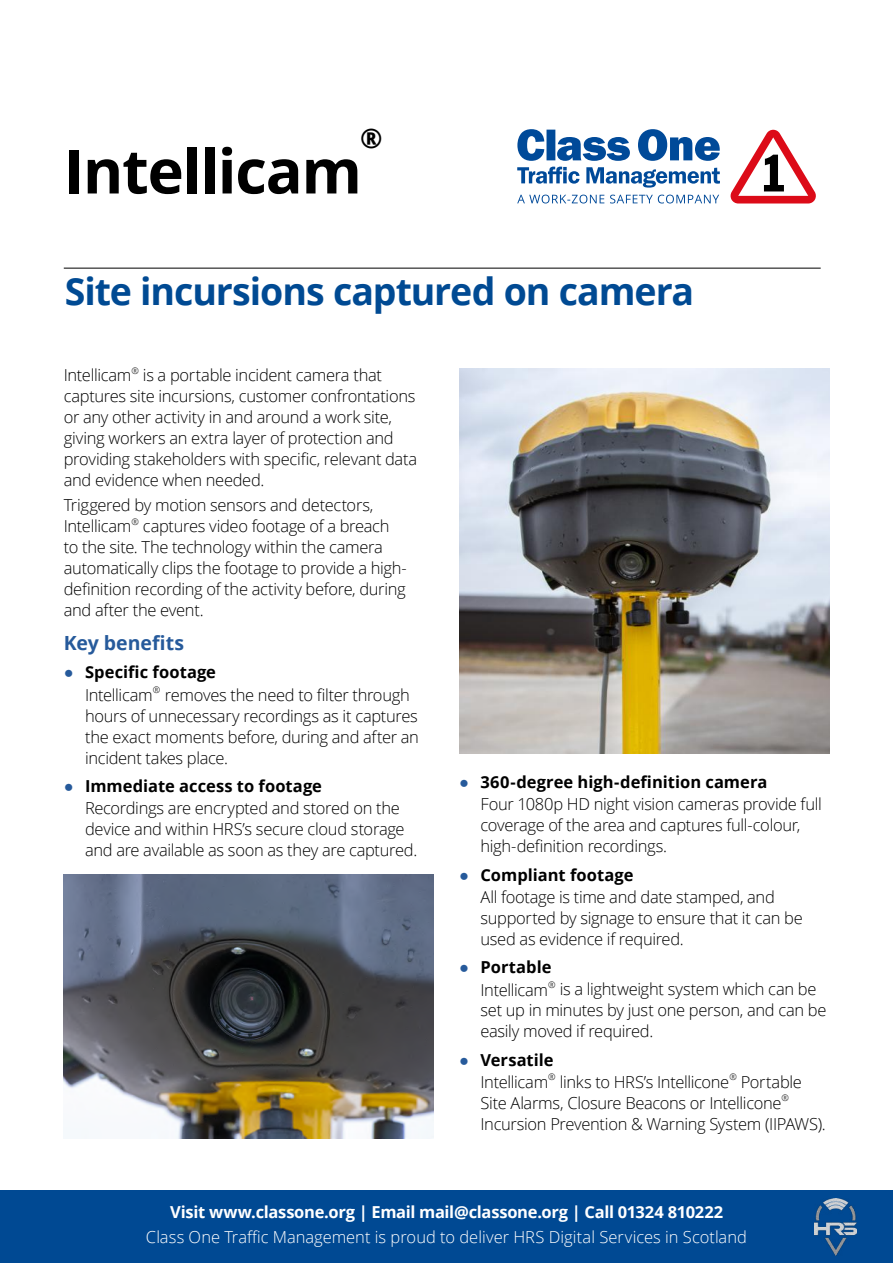
<style>
.page{position:relative;width:893px;height:1263px;background:#fff}
.page>*{position:absolute;margin:0;border:0;box-sizing:border-box;transform-origin:0 0}
.t1{font:700 61.5px "Open Sans";letter-spacing:-.02em;color:#000}
.t2{font:700 37.5px "Open Sans";letter-spacing:-.03em;color:#004a93}
.t3{font:700 27px "Open Sans";color:#000}
.t4{font:700 19.5px "Open Sans";color:#265a9b}
.t5{font:300 16.5px/21px "Open Sans";letter-spacing:-.02em;color:#000}
.t6{font:300 16.5px "Open Sans";color:#fff}
.t7{font:700 16.5px "Open Sans";letter-spacing:-.015em;color:#fff}
.t8{font:700 16.5px/22.2px "Open Sans";letter-spacing:.005em;color:#000}
.t9{font:300 9px "Open Sans";color:#000}
.s1{font-family:"Arial Narrow";font-weight:400;color:#265a9b}
.s2{font-weight:300}
.s3{font-weight:700}
</style>
<div class="page">
<hr style="left:64px;top:268px;width:757px;height:1px;background:#000">
<div style="left:0;top:1191px;width:893px;height:72px;background:#004993"></div>
<img style="left:814px;top:1198px;width:42px;height:57px">
<svg style="left:517px;top:195px;width:202px;height:8px"></svg>
<svg style="left:517px;top:129px;width:203px;height:32px"></svg>
<svg style="left:730px;top:130px;width:86px;height:73px"></svg>
<svg style="left:517px;top:167px;width:203px;height:21px"></svg>
<img style="left:64px;top:874px;width:370px;height:264px">
<img style="left:459px;top:368px;width:370px;height:385px">
<h3 class="t3" style="left:360px;top:120px;width:24px">®</h3>
<h1 class="t1" style="left:64px;top:128px;width:300px">Intellicam</h1>
<h2 class="t2" style="left:65px;top:265px;width:631px">Site incursions captured on camera</h2>
<p class="t5" style="left:64px;top:364px;width:69px">Intellicam</p>
<p class="t9" style="left:132px;top:364px;width:9px">®</p>
<p class="t5" style="left:64px;top:364px;width:355px;text-indent:79px">is a portable incident camera that captures site incursions, customer confrontations or any other activity in and around a work site, giving workers an extra layer of protection and providing stakeholders with specific, relevant data and evidence when needed.</p>
<p class="t5" style="left:64px;top:494px;width:311px">Triggered by motion sensors and detectors,<br>Intellicam</p>
<p class="t9" style="left:132px;top:515px;width:9px">®</p>
<p class="t5" style="left:64px;top:515px;width:345px;text-indent:79px">captures video footage of a breach to the site. The technology within the camera automatically clips the footage to provide a high&shy;definition recording of the activity before, during and after the event.</p>
<p class="t4" style="left:64px;top:629px;width:122px">Key benefits</p>
<p class="t8" style="left:85px;top:661px;width:133px;text-indent:-21px"><span class="s1">●</span> Specific footage<br><span class="s2">Intellicam</span></p>
<p class="t9" style="left:153px;top:684px;width:9px">®</p>
<p class="t5" style="left:85px;top:684px;width:335px;text-indent:80px">removes the need to filter through hours of unnecessary recordings as it captures the exact moments before, during and after an incident takes place.</p>
<p class="t5" style="left:85px;top:775px;width:334px;line-height:21.5px;text-indent:-21px"><span class="s1">●</span> <span class="s3">Immediate access to footage<br></span>Recordings are encrypted and stored on the device and within HRS’s secure cloud storage and are available as soon as they are captured.</p>
<p class="t5" style="left:480px;top:771px;width:343px;line-height:21.5px;text-indent:-21px"><span class="s1">●</span> <span class="s3">360-degree high-definition camera<br></span>Four 1080p HD night vision cameras provide full coverage of the area and captures full-colour, high-definition recordings.</p>
<p class="t5" style="left:480px;top:863px;width:324px;line-height:21.5px;text-indent:-21px"><span class="s1">●</span> <span class="s3">Compliant footage<br></span>All footage is time and date stamped, and supported by signage to ensure that it can be used as evidence if required.</p>
<p class="t5" style="left:459px;top:956px;width:94px;line-height:22.2px;text-align:right"><span class="s1">●</span> <span class="s3">Portable<br></span>Intellicam</p>
<p class="t9" style="left:548px;top:978px;width:9px">®</p>
<p class="t5" style="left:480px;top:978px;width:347px;text-indent:79px">is a lightweight system which can be set up in minutes by just one person, and can be easily moved if required.</p>
<p class="t5" style="left:480px;top:1048px;width:75px;line-height:22.2px;text-indent:-21px"><span class="s1">●</span> <span class="s3">Versatile<br></span>Intellicam</p>
<p class="t9" style="left:548px;top:1071px;width:9px">®</p>
<p class="t5" style="left:560px;top:1071px;width:171px">links to HRS’s Intellicone</p>
<p class="t9" style="left:729px;top:1071px;width:9px">®</p>
<p class="t5" style="left:480px;top:1071px;width:323px;text-indent:260px">Portable<br>Site Alarms, Closure Beacons or Intellicone</p>
<p class="t9" style="left:781px;top:1092px;width:9px">®</p>
<p class="t5" style="left:480px;top:1113px;width:347px">Incursion Prevention &amp; Warning System (IIPAWS).</p>
<p class="t7" style="left:170px;top:1200px;width:555px">Visit www.classone.org | Email mail@classone.org | Call 01324 810222</p>
<p class="t6" style="left:146px;top:1225px;width:602px">Class One Traffic Management is proud to deliver HRS Digital Services in Scotland</p>
</div>
